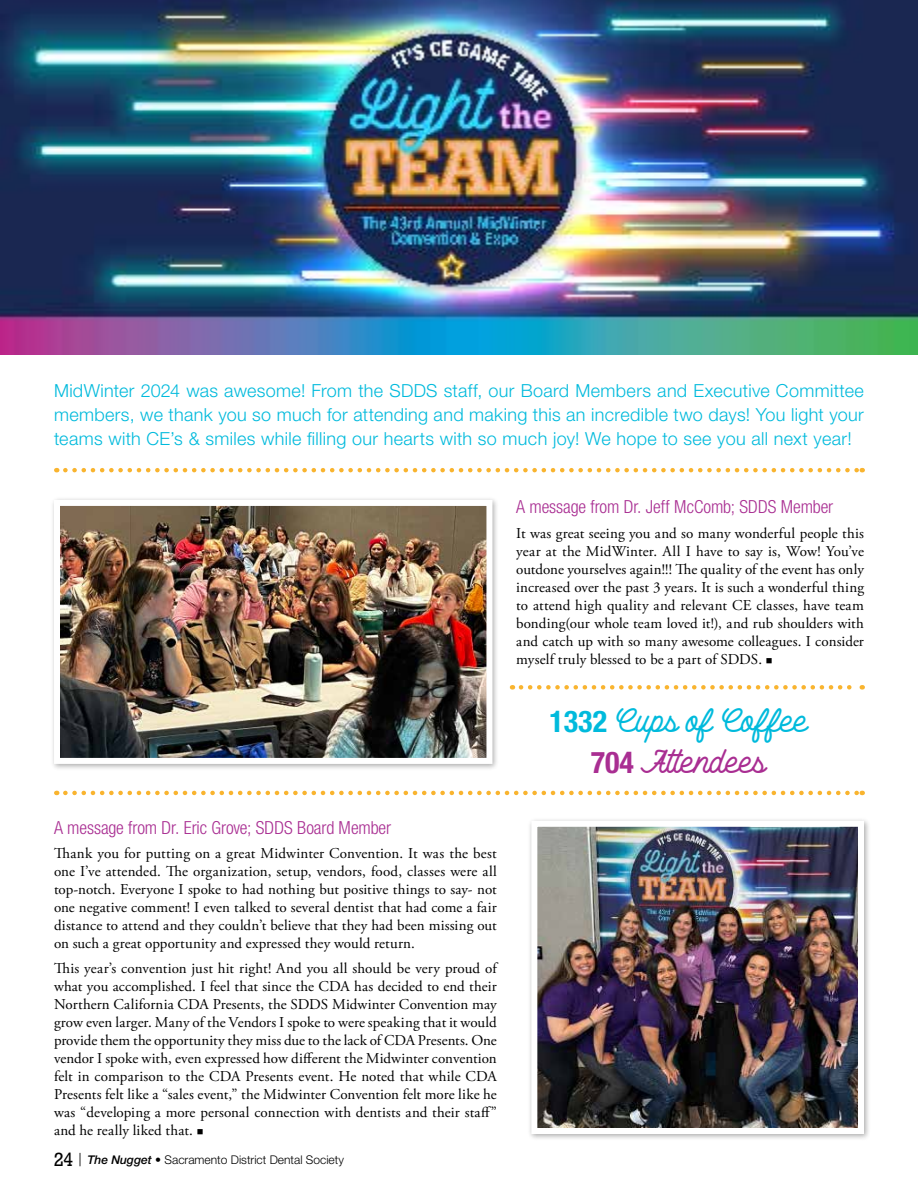
<style>
.page{position:relative;width:918px;height:1188px;background:#fff}
.page>*{position:absolute;margin:0;border:0;box-sizing:border-box;transform-origin:0 0}
.t1{font:30px/40.5px "Monoline Script";color:#00badc;text-align:center}
.t2{font:300 18px/24px "Helvetica Neue LT Std";letter-spacing:.015em;color:#00badc;text-align:justify}
.t3{font:300 condensed 18px "Helvetica Neue LT Std";letter-spacing:-.005em;color:#a92e92}
.t4{font:15px/18px "Adobe Garamond Pro";letter-spacing:.01em;color:#000;text-align:justify}
.t5{font:300 12px "Helvetica Neue LT Std";color:#000}
.s1{font-family:"Granite";font-weight:400;font-size:19.5px}
.s2{font-weight:400;font-stretch:condensed;font-size:18px}
.s3{font-weight:500;font-style:italic}
.s4{font-family:"Helvetica Neue LT Std";font-weight:700;font-stretch:condensed}
.s5{font-family:"Helvetica Neue LT Std";font-weight:700;font-stretch:condensed;color:#a92e92}
.s6{color:#a92e92}
</style>
<div class="page">
<img style="left:0;top:0;width:918px;height:354px">
<div style="left:50px;top:496px;width:450px;height:275px;background:#000;opacity:.33"></div>
<img style="left:61px;top:507px;width:424px;height:250px">
<div style="left:54px;top:500px;width:438px;height:264px;border:6px solid #fff"></div>
<div style="left:527px;top:817px;width:344px;height:324px;background:#000;opacity:.33"></div>
<img style="left:538px;top:828px;width:319px;height:299px">
<div style="left:531px;top:821px;width:333px;height:313px;border:6px solid #fff"></div>
<svg style="left:65px;top:468px;width:798px;height:4px"></svg>
<svg style="left:521px;top:685px;width:342px;height:5px"></svg>
<svg style="left:65px;top:791px;width:798px;height:4px"></svg>
<p class="t2" style="left:54px;top:379px;width:811px">MidWinter 2024 was awesome! From the SDDS staff, our Board Members and Executive Committee members, we thank you so much for attending and making this an incredible two days! You light your teams with CE’s &amp; smiles while filling our hearts with so much joy! We hope to see you all next year!</p>
<p class="t3" style="left:516px;top:496px;width:319px">A message from Dr. Jeff McComb; SDDS Member</p>
<p class="t4" style="left:516px;top:524px;width:349px">It was great seeing you and so many wonderful people this year at the MidWinter. All I have to say is, Wow! You’ve outdone yourselves again!!! The quality of the event has only increased over the past 3 years. It is such a wonderful thing to attend high quality and relevant CE classes, have team bonding(our whole team loved it!), and rub shoulders with and catch up with so many awesome colleagues. I consider myself truly blessed to be a part of SDDS. ■</p>
<p class="t3" style="left:54px;top:817px;width:339px">A message from Dr. Eric Grove; SDDS Board Member</p>
<p class="t4" style="left:54px;top:845px;width:444px">Thank you for putting on a great Midwinter Convention. It was the best one I’ve attended. The organization, setup, vendors, food, classes were all top-notch. Everyone I spoke to had nothing but positive things to say- not one negative comment! I even talked to several dentist that had come a fair distance to attend and they couldn’t believe that they had been missing out on such a great opportunity and expressed they would return.</p>
<p class="t4" style="left:54px;top:960px;width:444px">This year’s convention just hit right! And you all should be very proud of what you accomplished. I feel that since the CDA has decided to end their Northern California CDA Presents, the SDDS Midwinter Convention may grow even larger. Many of the Vendors I spoke to were speaking that it would provide them the opportunity they miss due to the lack of CDA Presents. One vendor I spoke with, even expressed how different the Midwinter convention felt in comparison to the CDA Presents event. He noted that while CDA Presents felt like a “sales event,” the Midwinter Convention felt more like he was “developing a more personal connection with dentists and their staff” and he really liked that. ■</p>
<p class="t5" style="left:54px;top:1153px;width:291px"><span class="s1">24</span> <span class="s2">|</span> <span class="s3">The Nugget</span> • Sacramento District Dental Society</p>
<h1 class="t1" style="left:550px;top:703px;width:260px"><span class="s4">1332</span> Cups of Coffee<br><span class="s5">704</span> <span class="s6">Attendees</span></h1>
</div>
